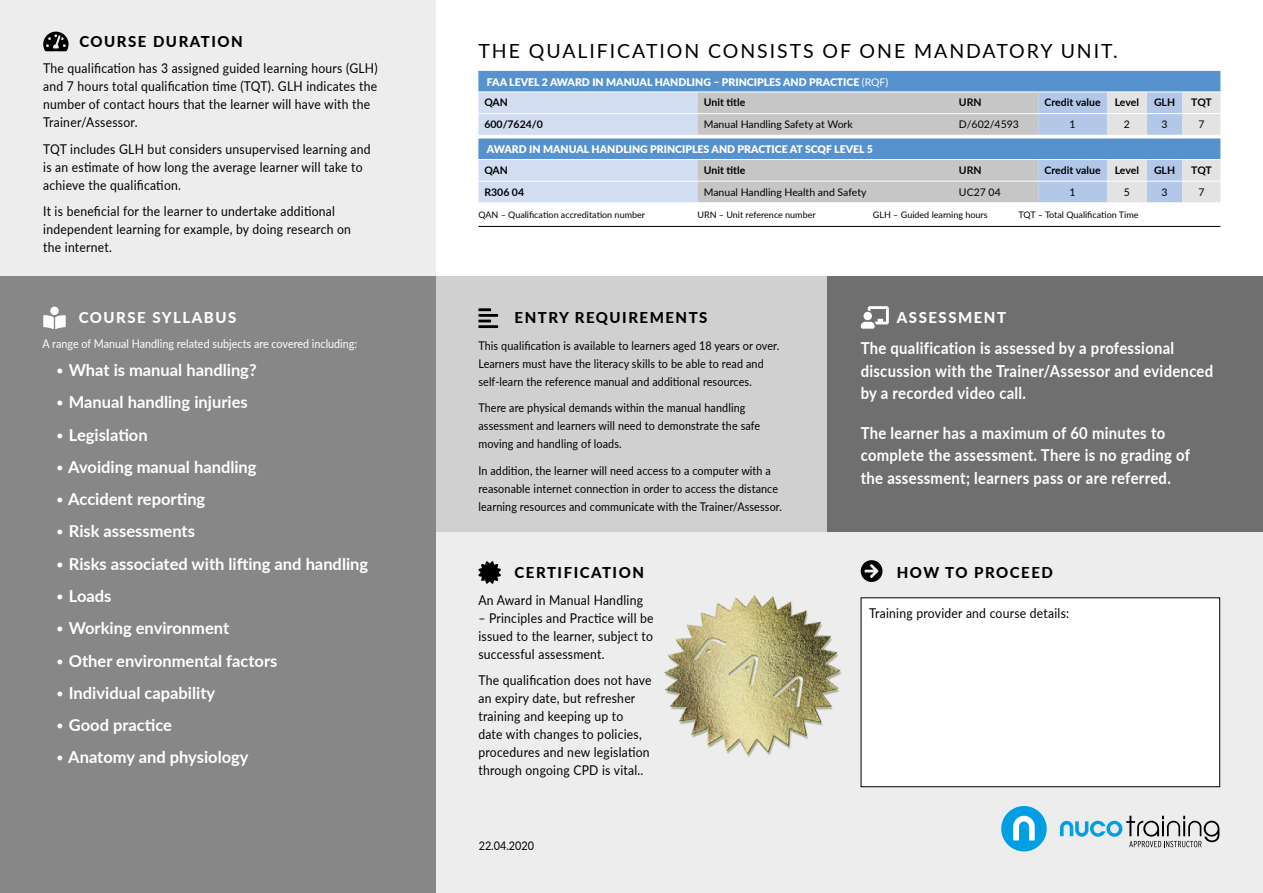
<style>
.page{position:relative;width:1263px;height:893px;background:#fff}
.page>*{position:absolute;margin:0;border:0;box-sizing:border-box;transform-origin:0 0}
.t1{font:19.5px "Lato";letter-spacing:.1em;color:#000}
.t2{font:700 16.5px "Lato";color:#fff}
.t3{font:700 16.5px/22.5px "Lato";letter-spacing:.02em;color:#fff;scale:.9 1}
.t4{font:800 15px "Lato";letter-spacing:.1em;color:#000}
.t5{font:800 15px "Lato";letter-spacing:.1em;color:#fff}
.t6{font:13.5px/18px "Lato";letter-spacing:.02em;color:#000;scale:.9 1}
.t7{font:12px/18px "Lato";letter-spacing:.01em;color:#000;scale:.9 1}
.t8{font:12px "Lato";color:#fff;scale:.9 1}
.t9{font:900 10.5px/20.9px "Lato";color:#fff}
.t10{font:700 10.5px "Lato";color:#000}
.t11{font:10.5px "Lato";color:#000}
.t12{font:9px "Lato";color:#000}
.s1{font-weight:300}
.s2{font-weight:400}
.s3{font-weight:700;color:#000}
</style>
<div class="page">
<div style="left:435px;top:531px;width:828px;height:362px;background:#ededed"></div>
<div style="left:0;top:0;width:435px;height:276px;background:#ededed"></div>
<div style="left:435px;top:276px;width:393px;height:255px;background:#d0d0d0"></div>
<div style="left:0;top:276px;width:435px;height:617px;background:#878787"></div>
<div style="left:828px;top:276px;width:435px;height:255px;background:#706f6f"></div>
<div style="left:478px;top:71px;width:742px;height:21px;background:#5692ce"></div>
<div style="left:478px;top:138px;width:742px;height:21px;background:#5692ce"></div>
<hr style="left:478px;top:226px;width:742px;height:1px;background:#000">
<svg style="left:478px;top:93px;width:742px;height:42px"></svg>
<hr style="left:953px;top:113px;width:85px;height:1px;background:#fff">
<hr style="left:1038px;top:113px;width:69px;height:1px;background:#fff">
<hr style="left:1107px;top:113px;width:40px;height:1px;background:#fff">
<hr style="left:1147px;top:113px;width:35px;height:1px;background:#fff">
<hr style="left:1182px;top:113px;width:38px;height:1px;background:#fff">
<hr style="left:478px;top:113px;width:220px;height:1px;background:#fff">
<hr style="left:698px;top:113px;width:255px;height:1px;background:#fff">
<svg style="left:478px;top:160px;width:742px;height:42px"></svg>
<hr style="left:953px;top:181px;width:85px;height:1px;background:#fff">
<hr style="left:1038px;top:181px;width:69px;height:1px;background:#fff">
<hr style="left:1107px;top:181px;width:40px;height:1px;background:#fff">
<hr style="left:1147px;top:181px;width:35px;height:1px;background:#fff">
<hr style="left:1182px;top:181px;width:38px;height:1px;background:#fff">
<hr style="left:478px;top:181px;width:220px;height:1px;background:#fff">
<hr style="left:698px;top:181px;width:255px;height:1px;background:#fff">
<svg style="left:43px;top:32px;width:26px;height:19px"></svg>
<svg style="left:43px;top:307px;width:23px;height:22px"></svg>
<svg style="left:478px;top:308px;width:20px;height:20px"></svg>
<svg style="left:861px;top:306px;width:28px;height:23px"></svg>
<svg style="left:1060px;top:816px;width:159px;height:31px"></svg>
<svg style="left:1001px;top:806px;width:46px;height:45px"></svg>
<div style="left:861px;top:598px;width:359px;height:189px;background:#fff"></div>
<svg style="left:861px;top:560px;width:21px;height:22px"></svg>
<img style="left:664px;top:595px;width:178px;height:162px">
<svg style="left:478px;top:561px;width:23px;height:23px"></svg>
<p class="t4" style="left:79px;top:30px;width:165px">COURSE DURATION</p>
<p class="t6" style="left:43px;top:59px;width:373px">The qualification has 3 assigned guided learning hours (GLH) and 7 hours total qualification time (TQT). GLH indicates the number of contact hours that the learner will have with the Trainer/Assessor.</p>
<p class="t6" style="left:43px;top:139px;width:365px">TQT includes GLH but considers unsupervised learning and is an estimate of how long the average learner will take to achieve the qualification.</p>
<p class="t6" style="left:43px;top:202px;width:343px">It is beneficial for the learner to undertake additional independent learning for example, by doing research on the internet.</p>
<p class="t5" style="left:79px;top:307px;width:159px">COURSE SYLLABUS</p>
<p class="t8" style="left:43px;top:335px;width:351px">A range of Manual Handling related subjects are covered including:</p>
<p class="t2" style="left:55px;top:358px;width:203px"><span class="s1">•</span> What is manual handling?</p>
<p class="t2" style="left:55px;top:390px;width:194px"><span class="s1">•</span> Manual handling injuries</p>
<p class="t2" style="left:55px;top:422px;width:94px"><span class="s1">•</span> Legislation</p>
<p class="t2" style="left:55px;top:455px;width:203px"><span class="s1">•</span> Avoiding manual handling</p>
<p class="t2" style="left:55px;top:487px;width:152px"><span class="s1">•</span> Accident reporting</p>
<p class="t2" style="left:55px;top:519px;width:141px"><span class="s1">•</span> Risk assessments</p>
<p class="t2" style="left:55px;top:552px;width:314px"><span class="s1">•</span> Risks associated with lifting and handling</p>
<p class="t2" style="left:55px;top:584px;width:58px"><span class="s1">•</span> Loads</p>
<p class="t2" style="left:55px;top:616px;width:175px"><span class="s1">•</span> Working environment</p>
<p class="t2" style="left:55px;top:648px;width:224px"><span class="s1">•</span> Other environmental factors</p>
<p class="t2" style="left:55px;top:681px;width:161px"><span class="s1">•</span> Individual capability</p>
<p class="t2" style="left:55px;top:713px;width:118px"><span class="s1">•</span> Good practice</p>
<p class="t2" style="left:55px;top:745px;width:195px"><span class="s1">•</span> Anatomy and physiology</p>
<h1 class="t1" style="left:478px;top:37px;width:641px">THE QUALIFICATION CONSISTS OF ONE MANDATORY UNIT.</h1>
<p class="t9" style="left:484px;top:71px;width:405px">FAA LEVEL 2 AWARD IN MANUAL HANDLING – PRINCIPLES AND PRACTICE <span class="s2">(RQF)<br></span><span class="s3">QAN</span></p>
<p class="t10" style="left:704px;top:95px;width:43px">Unit title</p>
<p class="t10" style="left:959px;top:95px;width:24px">URN</p>
<p class="t10" style="left:1044px;top:95px;width:57px">Credit value</p>
<p class="t10" style="left:1115px;top:95px;width:26px">Level</p>
<p class="t10" style="left:1154px;top:95px;width:23px">GLH</p>
<p class="t10" style="left:1191px;top:95px;width:22px">TQT</p>
<p class="t10" style="left:484px;top:116px;width:60px">600/7624/0</p>
<p class="t11" style="left:704px;top:117px;width:150px">Manual Handling Safety at Work</p>
<p class="t11" style="left:959px;top:117px;width:61px">D/602/4593</p>
<p class="t11" style="left:1069px;top:117px;width:8px">1</p>
<p class="t11" style="left:1124px;top:117px;width:8px">2</p>
<p class="t11" style="left:1161px;top:117px;width:8px">3</p>
<p class="t11" style="left:1198px;top:117px;width:8px">7</p>
<p class="t9" style="left:487px;top:138px;width:388px">AWARD IN MANUAL HANDLING PRINCIPLES AND PRACTICE AT SCQF LEVEL 5</p>
<p class="t10" style="left:484px;top:162px;width:25px">QAN</p>
<p class="t10" style="left:704px;top:162px;width:43px">Unit title</p>
<p class="t10" style="left:959px;top:162px;width:24px">URN</p>
<p class="t10" style="left:1044px;top:162px;width:57px">Credit value</p>
<p class="t10" style="left:1115px;top:162px;width:26px">Level</p>
<p class="t10" style="left:1154px;top:162px;width:23px">GLH</p>
<p class="t10" style="left:1191px;top:162px;width:22px">TQT</p>
<p class="t10" style="left:484px;top:184px;width:41px">R306 04</p>
<p class="t11" style="left:704px;top:184px;width:164px">Manual Handling Health and Safety</p>
<p class="t11" style="left:959px;top:184px;width:43px">UC27 04</p>
<p class="t11" style="left:1069px;top:184px;width:8px">1</p>
<p class="t11" style="left:1124px;top:184px;width:8px">5</p>
<p class="t11" style="left:1161px;top:184px;width:8px">3</p>
<p class="t11" style="left:1198px;top:184px;width:8px">7</p>
<p class="t12" style="left:478px;top:208px;width:168px">QAN – Qualification accreditation number</p>
<p class="t12" style="left:697px;top:208px;width:120px">URN – Unit reference number</p>
<p class="t12" style="left:873px;top:208px;width:116px">GLH – Guided learning hours</p>
<p class="t12" style="left:1018px;top:208px;width:121px">TQT – Total Qualification Time</p>
<p class="t4" style="left:515px;top:307px;width:194px">ENTRY REQUIREMENTS</p>
<p class="t7" style="left:478px;top:336px;width:336px">This qualification is available to learners aged 18 years or over.<br>Learners must have the literacy skills to be able to read and self-learn the reference manual and additional resources.</p>
<p class="t7" style="left:478px;top:398px;width:315px">There are physical demands within the manual handling assessment and learners will need to demonstrate the safe moving and handling of loads.</p>
<p class="t7" style="left:478px;top:461px;width:339px">In addition, the learner will need access to a computer with a reasonable internet connection in order to access the distance learning resources and communicate with the Trainer/Assessor.</p>
<p class="t4" style="left:515px;top:562px;width:131px">CERTIFICATION</p>
<p class="t6" style="left:478px;top:590px;width:184px">An Award in Manual Handling</p>
<p class="t6" style="left:478px;top:608px;width:196px;text-align:justify">– Principles and Practice will be issued to the learner, subject to successful assessment.</p>
<p class="t6" style="left:478px;top:671px;width:194px">The qualification does not have an expiry date, but refresher training and keeping up to<br>date with changes to policies, procedures and new legislation through ongoing CPD is vital..</p>
<p class="t7" style="left:479px;top:836px;width:63px">22.04.2020</p>
<p class="t5" style="left:897px;top:307px;width:111px">ASSESSMENT</p>
<p class="t3" style="left:861px;top:336px;width:393px">The qualification is assessed by a professional discussion with the Trainer/Assessor and evidenced by a recorded video call.</p>
<p class="t3" style="left:861px;top:421px;width:367px">The learner has a maximum of 60 minutes to complete the assessment. There is no grading of the assessment; learners pass or are referred.</p>
<p class="t4" style="left:897px;top:562px;width:158px">HOW TO PROCEED</p>
<p class="t6" style="left:869px;top:603px;width:224px">Training provider and course details:</p>
</div>
